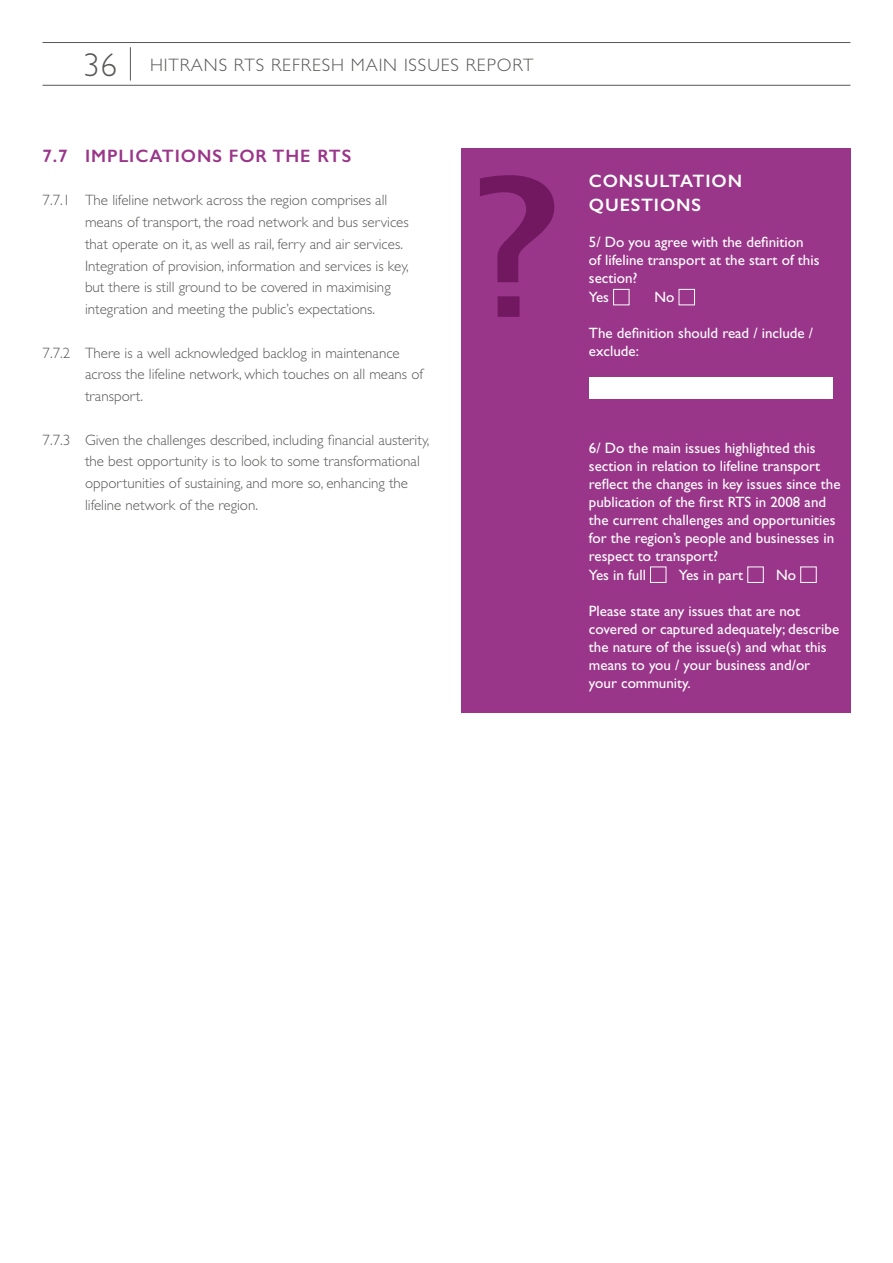
<style>
.page{position:relative;width:893px;height:1263px;background:#fff}
.page>*{position:absolute;margin:0;border:0;box-sizing:border-box;transform-origin:0 0}
.t1{font:300 18px "Gill Sans CE";letter-spacing:.05em;color:#575756}
.t2{font:600 18px "Gill Sans";letter-spacing:.05em;color:#9a3689}
.t3{font:600 18px/24px "Gill Sans";letter-spacing:.05em;color:#fff}
.t4{font:300 15px/21.8px "Gill Sans CE";color:#575756}
.t5{font:15px/18.1px "Gill Sans CE";color:#fff}
.s1{font-size:33px}
</style>
<div class="page">
<hr style="left:130px;top:47px;width:1px;height:34px;background:#575756">
<hr style="left:43px;top:42px;width:807px;height:1px;background:#575756">
<hr style="left:43px;top:85px;width:807px;height:1px;background:#575756">
<div style="left:461px;top:149px;width:389px;height:564px;background:#9a3689"></div>
<div style="left:613px;top:289px;width:16px;height:16px;border:1px solid #fff"></div>
<div style="left:679px;top:289px;width:16px;height:16px;border:1px solid #fff"></div>
<div style="left:589px;top:377px;width:244px;height:21px;background:#fff"></div>
<div style="left:650px;top:566px;width:16px;height:17px;border:1px solid #fff"></div>
<div style="left:747px;top:566px;width:17px;height:17px;border:1px solid #fff"></div>
<div style="left:800px;top:566px;width:17px;height:17px;border:1px solid #fff"></div>
<svg style="left:480px;top:175px;width:74px;height:142px"></svg>
<p class="t1" style="left:83px;top:54px;width:452px"><span class="s1">36</span> HITRANS RTS REFRESH MAIN ISSUES REPORT</p>
<p class="t2" style="left:43px;top:145px;width:310px">7.7 IMPLICATIONS FOR THE RTS</p>
<p class="t4" style="left:85px;top:189px;width:325px;text-indent:-43px">7.7.1 The lifeline network across the region comprises all means of transport, the road network and bus services that operate on it, as well as rail, ferry and air services.<br>Integration of provision, information and services is key, but there is still ground to be covered in maximising integration and meeting the public’s expectations.</p>
<p class="t4" style="left:85px;top:342px;width:339px;text-indent:-43px">7.7.2 There is a well acknowledged backlog in maintenance across the lifeline network, which touches on all means of transport.</p>
<p class="t4" style="left:85px;top:429px;width:346px;text-indent:-43px">7.7.3 Given the challenges described, including financial austerity, the best opportunity is to look to some transformational opportunities of sustaining, and more so, enhancing the lifeline network of the region.</p>
<p class="t3" style="left:589px;top:169px;width:155px">CONSULTATION<br>QUESTIONS</p>
<p class="t5" style="left:589px;top:233px;width:232px">5/ Do you agree with the definition<br>of lifeline transport at the start of this section?<br>Yes</p>
<p class="t5" style="left:654px;top:288px;width:21px">No</p>
<p class="t5" style="left:589px;top:324px;width:226px">The definition should read / include / exclude:</p>
<p class="t5" style="left:589px;top:438px;width:253px">6/ Do the main issues highlighted this section in relation to lifeline transport reflect the changes in key issues since the publication of the first RTS in 2008 and the current challenges and opportunities for the region’s people and businesses in respect to transport?<br>Yes in full</p>
<p class="t5" style="left:679px;top:566px;width:66px">Yes in part</p>
<p class="t5" style="left:776px;top:566px;width:21px">No</p>
<p class="t5" style="left:589px;top:602px;width:252px">Please state any issues that are not covered or captured adequately; describe the nature of the issue(s) and what this means to you / your business and/or your community.</p>
</div>
